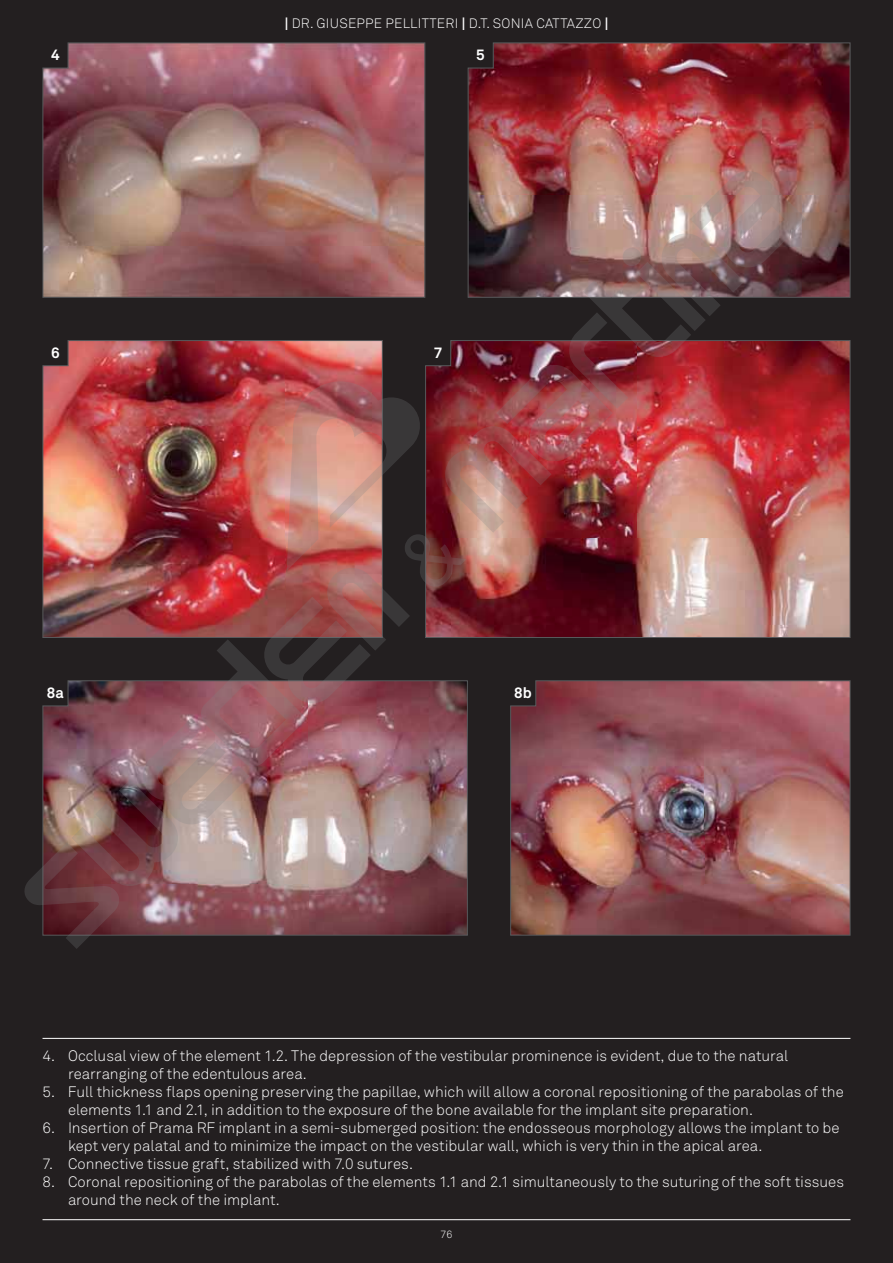
<style>
.page{position:relative;width:893px;height:1263px;background:#231f20}
.page>*{position:absolute;margin:0;border:0;box-sizing:border-box;transform-origin:0 0}
.t1{font:15px/18px "Akkurat Light Pro";color:#fff}
.t2{font:700 15px "Akkurat Pro";color:#fff}
.t3{font:13.5px "Akkurat Light Pro";letter-spacing:.02em;color:#fff}
.t4{font:10.5px "Akkurat Light Pro";color:#fff}
.s1{font-family:"Akkurat Pro";font-weight:700}
</style>
<div class="page">
<hr style="left:43px;top:1219px;width:807px;height:1px;background:#fff">
<hr style="left:43px;top:1038px;width:807px;height:1px;background:#fff">
<svg style="left:807px;top:340px;width:44px;height:298px;background:#b3635f"></svg>
<svg style="left:807px;top:680px;width:44px;height:256px;background:#ae7271"></svg>
<img style="left:42px;top:42px;width:384px;height:119px">
<img style="left:467px;top:42px;width:384px;height:256px">
<img style="left:24px;top:161px;width:783px;height:788px">
<p class="t3" style="left:285px;top:18px;width:325px"><span class="s1">|</span> DR. GIUSEPPE PELLITTERI <span class="s1">|</span> D.T. SONIA CATTAZZO <span class="s1">|</span></p>
<p class="t2" style="left:51px;top:50px;width:10px">4</p>
<p class="t2" style="left:476px;top:50px;width:10px">5</p>
<p class="t2" style="left:51px;top:347px;width:10px">6</p>
<p class="t2" style="left:434px;top:347px;width:10px">7</p>
<p class="t2" style="left:47px;top:687px;width:18px">8a</p>
<p class="t2" style="left:514px;top:687px;width:19px">8b</p>
<p class="t1" style="left:68px;top:1049px;width:722px;text-indent:-26px">4. Occlusal view of the element 1.2. The depression of the vestibular prominence is evident, due to the natural rearranging of the edentulous area.</p>
<p class="t1" style="left:68px;top:1085px;width:777px;text-indent:-26px">5. Full thickness flaps opening preserving the papillae, which will allow a coronal repositioning of the parabolas of the elements 1.1 and 2.1, in addition to the exposure of the bone available for the implant site preparation.</p>
<p class="t1" style="left:68px;top:1121px;width:773px;text-indent:-26px">6. Insertion of Prama RF implant in a semi-submerged position: the endosseous morphology allows the implant to be kept very palatal and to minimize the impact on the vestibular wall, which is very thin in the apical area.</p>
<p class="t1" style="left:43px;top:1157px;width:372px">7. Connective tissue graft, stabilized with 7.0 sutures.</p>
<p class="t1" style="left:68px;top:1175px;width:778px;text-indent:-26px">8. Coronal repositioning of the parabolas of the elements 1.1 and 2.1 simultaneously to the suturing of the soft tissues around the neck of the implant.</p>
<p class="t4" style="left:440px;top:1230px;width:13px">76</p>
</div>
